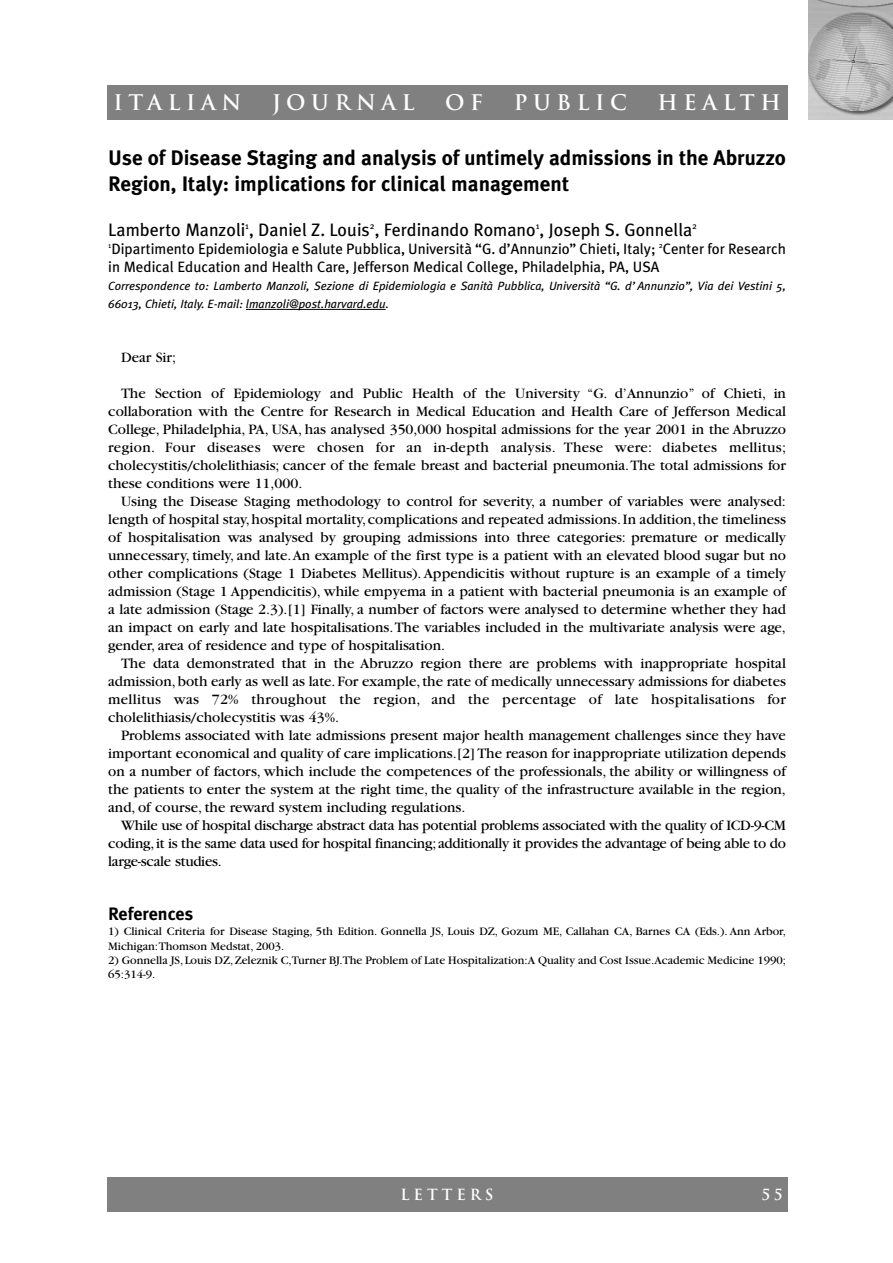
<style>
.page{position:relative;width:893px;height:1263px;background:#fff}
.page>*{position:absolute;margin:0;border:0;box-sizing:border-box;transform-origin:0 0}
.t1{font:700 21px/25.2px "Meta Plus";color:#000}
.t2{font:700 21px "Trajan";letter-spacing:.265em;color:#fff}
.t3{font:18px "Meta Plus";color:#000}
.t4{font:700 18px "Meta Plus";color:#000}
.t5{font:15px/18px "Garamond";color:#000;text-align:justify}
.t6{font:15px/18px "Meta Plus";color:#000}
.t7{font:700 15px "Trajan";letter-spacing:.265em;color:#fff}
.t8{font:12px/14.4px "Garamond";color:#000}
.t9{font:italic 12px/18px "Meta Plus";color:#000}
</style>
<div class="page">
<img style="left:808px;top:0;width:84px;height:119px">
<div style="left:107px;top:1178px;width:680px;height:34px;background:#808080"></div>
<div style="left:107px;top:85px;width:680px;height:34px;background:#808080"></div>
<hr style="left:246px;top:309px;width:30px;height:1px;background:#000">
<hr style="left:276px;top:309px;width:65px;height:1px;background:#000">
<svg style="left:341px;top:309px;width:44px;height:1px"></svg>
<h1 class="t2" style="left:113px;top:90px;width:130px">ITALIAN</h1>
<h1 class="t2" style="left:272px;top:90px;width:144px">JOURNAL</h1>
<h1 class="t2" style="left:445px;top:90px;width:39px">O F</h1>
<h1 class="t2" style="left:513px;top:90px;width:115px">PUBLIC</h1>
<h1 class="t2" style="left:657px;top:90px;width:125px">HEALTH</h1>
<h1 class="t1" style="left:108px;top:147px;width:679px">Use of Disease Staging and analysis of untimely admissions in the Abruzzo<br>Region, Italy: implications for clinical management</h1>
<p class="t3" style="left:108px;top:222px;width:590px">Lamberto Manzoli<sup>1</sup>, Daniel Z. Louis<sup>2</sup>, Ferdinando Romano<sup>1</sup>, Joseph S. Gonnella<sup>2</sup></p>
<p class="t6" style="left:108px;top:240px;width:679px"><sup>1</sup>Dipartimento Epidemiologia e Salute Pubblica, Università “G. d’Annunzio” Chieti, Italy; <sup>2</sup>Center for Research in Medical Education and Health Care, Jefferson Medical College, Philadelphia, PA, USA</p>
<p class="t9" style="left:108px;top:277px;width:679px">Correspondence to: Lamberto Manzoli, Sezione di Epidemiologia e Sanità Pubblica, Università “G. d’Annunzio”, Via dei Vestini 5,<br>66013, Chieti, Italy. E-mail: lmanzoli@post.harvard.edu.</p>
<p class="t5" style="left:121px;top:349px;width:56px">Dear Sir;</p>
<p class="t5" style="left:108px;top:385px;width:679px;text-indent:13px">The Section of Epidemiology and Public Health of the University “G. d’Annunzio” of Chieti, in collaboration with the Centre for Research in Medical Education and Health Care of Jefferson Medical College, Philadelphia, PA, USA, has analysed 350,000 hospital admissions for the year 2001 in the Abruzzo region. Four diseases were chosen for an in-depth analysis. These were: diabetes mellitus; cholecystitis/cholelithiasis; cancer of the female breast and bacterial pneumonia.The total admissions for these conditions were 11,000.</p>
<p class="t5" style="left:108px;top:493px;width:679px;text-indent:13px">Using the Disease Staging methodology to control for severity, a number of variables were analysed: length of hospital stay,hospital mortality,complications and repeated admissions.In addition,the timeliness of hospitalisation was analysed by grouping admissions into three categories: premature or medically unnecessary, timely, and late.An example of the first type is a patient with an elevated blood sugar but no other complications (Stage 1 Diabetes Mellitus). Appendicitis without rupture is an example of a timely admission (Stage 1 Appendicitis), while empyema in a patient with bacterial pneumonia is an example of a late admission (Stage 2.3).[1] Finally, a number of factors were analysed to determine whether they had an impact on early and late hospitalisations.The variables included in the multivariate analysis were age, gender, area of residence and type of hospitalisation.</p>
<p class="t5" style="left:108px;top:655px;width:679px;text-indent:13px">The data demonstrated that in the Abruzzo region there are problems with inappropriate hospital admission,both early as well as late.For example,the rate of medically unnecessary admissions for diabetes mellitus was 72% throughout the region, and the percentage of late hospitalisations for cholelithiasis/cholecystitis was 43%.</p>
<p class="t5" style="left:108px;top:727px;width:679px;text-indent:13px">Problems associated with late admissions present major health management challenges since they have important economical and quality of care implications.[2] The reason for inappropriate utilization depends on a number of factors, which include the competences of the professionals, the ability or willingness of the patients to enter the system at the right time, the quality of the infrastructure available in the region, and, of course, the reward system including regulations.</p>
<p class="t5" style="left:108px;top:817px;width:679px;text-indent:13px">While use of hospital discharge abstract data has potential problems associated with the quality of ICD-9-CM coding,it is the same data used for hospital financing;additionally it provides the advantage of being able to do large-scale studies.</p>
<p class="t4" style="left:108px;top:906px;width:86px">References</p>
<p class="t8" style="left:108px;top:925px;width:679px">1) Clinical Criteria for Disease Staging, 5th Edition. Gonnella JS, Louis DZ, Gozum ME, Callahan CA, Barnes CA (Eds.). Ann Arbor,<br>Michigan:Thomson Medstat, 2003.</p>
<p class="t8" style="left:108px;top:954px;width:679px">2) Gonnella JS,Louis DZ,Zeleznik C,Turner BJ.The Problem of Late Hospitalization:A Quality and Cost Issue.Academic Medicine 1990;<br>65:314-9.</p>
<p class="t7" style="left:400px;top:1186px;width:95px">LETTERS</p>
<p class="t7" style="left:761px;top:1186px;width:23px">5 5</p>
</div>
